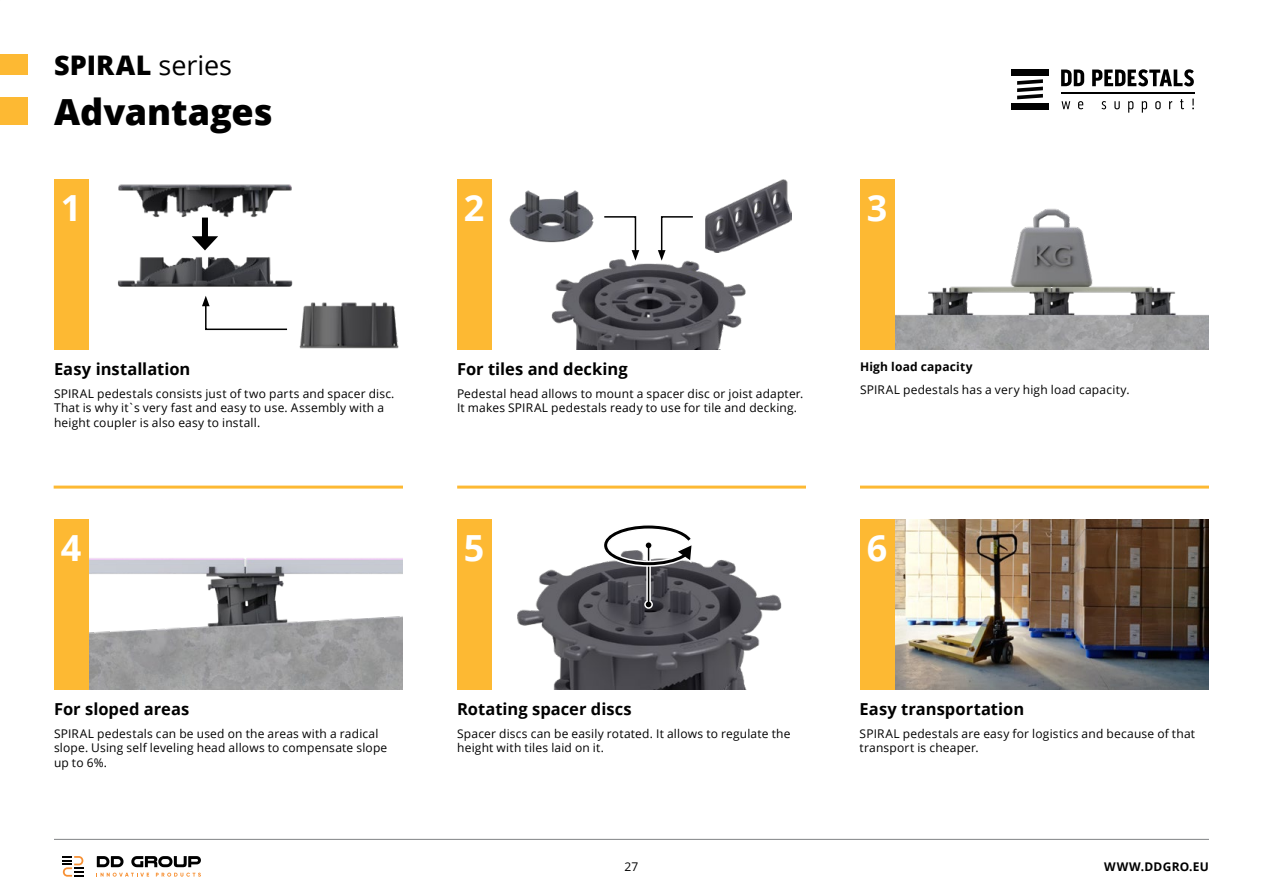
<style>
.page{position:relative;width:1263px;height:893px;background:#fff}
.page>*{position:absolute;margin:0;border:0;box-sizing:border-box;transform-origin:0 0}
.t1{font:800 36px "Open Sans";letter-spacing:-.005em;color:#000}
.t2{font:700 36px "Open Sans";color:#fff}
.t3{font:800 27px "Open Sans";letter-spacing:.01em;color:#000}
.t4{font:700 16.5px "Open Sans";color:#000}
.t5{font:12px/14.4px "Open Sans";letter-spacing:.015em;color:#000}
.t6{font:700 12px "Open Sans";letter-spacing:.015em;color:#000}
.s1{font-weight:400}
</style>
<div class="page">
<div style="left:0;top:54px;width:27px;height:21px;background:#fdb933"></div>
<div style="left:0;top:97px;width:27px;height:28px;background:#fdb933"></div>
<svg style="left:97px;top:856px;width:27px;height:11px"></svg>
<svg style="left:131px;top:856px;width:70px;height:11px"></svg>
<svg style="left:100px;top:873px;width:49px;height:4px"></svg>
<svg style="left:156px;top:873px;width:45px;height:4px"></svg>
<svg style="left:63px;top:856px;width:20px;height:21px"></svg>
<hr style="left:54px;top:839px;width:1155px;height:1px;background:#808285">
<div style="left:1011px;top:69px;width:38px;height:6px;background:#000"></div>
<div style="left:1011px;top:103px;width:38px;height:6px;background:#000"></div>
<hr style="left:1061px;top:92px;width:133px;height:2px;background:#000">
<svg style="left:1017px;top:79px;width:26px;height:20px"></svg>
<svg style="left:1061px;top:70px;width:23px;height:16px"></svg>
<svg style="left:1092px;top:69px;width:102px;height:17px"></svg>
<svg style="left:1061px;top:101px;width:9px;height:8px"></svg>
<svg style="left:1078px;top:101px;width:5px;height:8px"></svg>
<svg style="left:1101px;top:101px;width:5px;height:8px"></svg>
<svg style="left:1114px;top:101px;width:6px;height:8px"></svg>
<svg style="left:1128px;top:101px;width:5px;height:12px"></svg>
<svg style="left:1142px;top:101px;width:5px;height:12px"></svg>
<svg style="left:1155px;top:101px;width:6px;height:8px"></svg>
<svg style="left:1169px;top:101px;width:3px;height:8px"></svg>
<svg style="left:1180px;top:99px;width:4px;height:10px"></svg>
<svg style="left:1192px;top:99px;width:2px;height:10px"></svg>
<hr style="left:54px;top:486px;width:349px;height:3px;background:#fdb933">
<hr style="left:457px;top:486px;width:349px;height:3px;background:#fdb933">
<hr style="left:860px;top:486px;width:349px;height:3px;background:#fdb933">
<img style="left:88px;top:179px;width:204px;height:43px">
<img style="left:88px;top:250px;width:205px;height:41px">
<img style="left:894px;top:179px;width:315px;height:170px">
<img style="left:88px;top:520px;width:315px;height:170px">
<img style="left:491px;top:523px;width:291px;height:167px">
<img style="left:894px;top:520px;width:315px;height:170px">
<div style="left:54px;top:179px;width:34px;height:170px;background:#fdb933"></div>
<div style="left:54px;top:520px;width:34px;height:170px;background:#fdb933"></div>
<div style="left:860px;top:179px;width:34px;height:170px;background:#fdb933"></div>
<div style="left:457px;top:520px;width:34px;height:170px;background:#fdb933"></div>
<div style="left:457px;top:179px;width:34px;height:170px;background:#fdb933"></div>
<div style="left:860px;top:520px;width:34px;height:170px;background:#fdb933"></div>
<img style="left:705px;top:179px;width:86px;height:55px">
<img style="left:491px;top:179px;width:103px;height:74px">
<svg style="left:604px;top:216px;width:33px;height:14px"></svg>
<svg style="left:660px;top:216px;width:33px;height:14px"></svg>
<img style="left:533px;top:230px;width:231px;height:119px">
<svg style="left:603px;top:524px;width:90px;height:85px"></svg>
<div style="left:202px;top:218px;width:6px;height:24px;background:#000"></div>
<svg style="left:192px;top:236px;width:26px;height:14px"></svg>
<svg style="left:202px;top:296px;width:86px;height:35px"></svg>
<img style="left:299px;top:302px;width:100px;height:47px">
<h2 class="t3" style="left:54px;top:44px;width:180px">SPIRAL <span class="s1">series</span></h2>
<h1 class="t1" style="left:54px;top:84px;width:220px">Advantages</h1>
<h1 class="t2" style="left:61px;top:182px;width:22px">1</h1>
<h3 class="t4" style="left:54px;top:357px;width:138px">Easy installation</h3>
<p class="t5" style="left:54px;top:386px;width:342px">SPIRAL pedestals consists just of two parts and spacer disc.<br>That is why it`s very fast and easy to use. Assembly with a height coupler is also easy to install.</p>
<h1 class="t2" style="left:61px;top:522px;width:22px">4</h1>
<h3 class="t4" style="left:54px;top:697px;width:137px">For sloped areas</h3>
<p class="t5" style="left:54px;top:726px;width:335px">SPIRAL pedestals can be used on the areas with a radical slope. Using self leveling head allows to compensate slope up to 6%.</p>
<h1 class="t2" style="left:464px;top:182px;width:22px">2</h1>
<h1 class="t2" style="left:867px;top:182px;width:22px">3</h1>
<h3 class="t4" style="left:457px;top:357px;width:172px">For tiles and decking</h3>
<p class="t5" style="left:457px;top:386px;width:348px">Pedestal head allows to mount a spacer disc or joist adapter.<br>It makes SPIRAL pedestals ready to use for tile and decking.</p>
<p class="t6" style="left:860px;top:359px;width:114px">High load capacity</p>
<p class="t5" style="left:860px;top:382px;width:271px">SPIRAL pedestals has a very high load capacity.</p>
<h1 class="t2" style="left:464px;top:522px;width:22px">5</h1>
<h1 class="t2" style="left:867px;top:522px;width:22px">6</h1>
<h3 class="t4" style="left:457px;top:697px;width:176px">Rotating spacer discs</h3>
<p class="t5" style="left:457px;top:726px;width:335px">Spacer discs can be easily rotated. It allows to regulate the height with tiles laid on it.</p>
<h3 class="t4" style="left:860px;top:697px;width:166px">Easy transportation</h3>
<p class="t5" style="left:860px;top:726px;width:337px">SPIRAL pedestals are easy for logistics and because of that transport is cheaper.</p>
<p class="t5" style="left:625px;top:859px;width:15px">27</p>
<p class="t6" style="left:1104px;top:858px;width:106px">WWW.DDGRO.EU</p>
</div>
